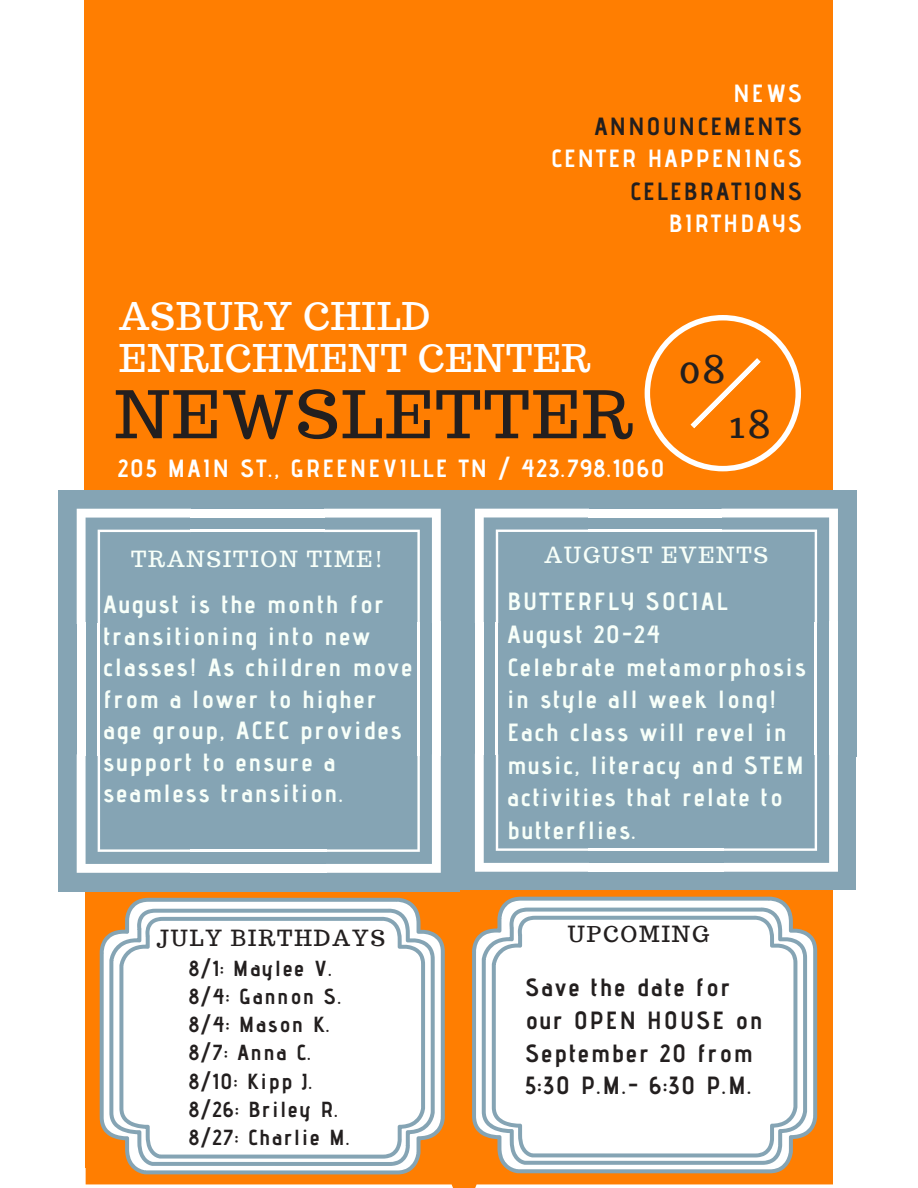
<style>
.page{position:relative;width:918px;height:1188px;background:#fff}
.page>*{position:absolute;margin:0;border:0;box-sizing:border-box;transform-origin:0 0}
.t1{font:65.4px "Trocchi";letter-spacing:.04em;color:#231f1f}
.t2{font:37.95px "Trocchi";color:#231f1f}
.t3{font:37.35px/41.7px "Trocchi";letter-spacing:.03em;color:#fff}
.t4{font:700 24.9px/32.7px "Advent Pro";letter-spacing:.09em;color:#f7fff9}
.t5{font:700 24.9px/32.7px "Advent Pro";letter-spacing:.09em;color:#231f1f}
.t6{font:700 24.9px "Advent Pro";letter-spacing:.09em;color:#fff}
.t7{font:700 21.75px/28.2px "Advent Pro";letter-spacing:.09em;color:#231f1f}
.t8{font:21.75px "Trocchi";letter-spacing:.09em;color:#f7fff9}
.t9{font:21.75px "Trocchi";letter-spacing:.09em;color:#231f1f}
</style>
<div class="page">
<div style="left:84px;top:0;width:748px;height:510px;background:#ff7e01"></div>
<svg style="left:645px;top:315px;width:156px;height:156px"></svg>
<div style="left:86px;top:879px;width:746px;height:289px;background:#ff7e01"></div>
<svg style="left:86px;top:1168px;width:746px;height:20px"></svg>
<svg style="left:100px;top:898px;width:345px;height:276px"></svg>
<svg style="left:109px;top:909px;width:326px;height:257px;background:#cecac0"></svg>
<svg style="left:119px;top:917px;width:306px;height:242px;background:#f5f7f7"></svg>
<div style="left:191px;top:624px;width:135px;height:134px;background:#85a4b4"></div>
<div style="left:58px;top:490px;width:135px;height:136px;background:#85a4b4"></div>
<svg style="left:77px;top:509px;width:114px;height:115px"></svg>
<div style="left:191px;top:490px;width:135px;height:136px;background:#85a4b4"></div>
<hr style="left:190px;top:530px;width:136px;height:2px;background:#fff">
<div style="left:190px;top:509px;width:136px;height:9px;background:#fff"></div>
<div style="left:325px;top:490px;width:134px;height:136px;background:#85a4b4"></div>
<svg style="left:324px;top:509px;width:117px;height:113px"></svg>
<div style="left:58px;top:624px;width:135px;height:134px;background:#85a4b4"></div>
<hr style="left:98px;top:623px;width:2px;height:138px;background:#fff">
<div style="left:77px;top:622px;width:9px;height:136px;background:#fff"></div>
<div style="left:325px;top:624px;width:134px;height:134px;background:#85a4b4"></div>
<hr style="left:417px;top:622px;width:3px;height:137px;background:#fff">
<div style="left:432px;top:621px;width:9px;height:137px;background:#fff"></div>
<div style="left:58px;top:756px;width:136px;height:135px;background:#85a4b4"></div>
<svg style="left:77px;top:754px;width:113px;height:119px"></svg>
<div style="left:324px;top:756px;width:135px;height:135px;background:#85a4b4"></div>
<svg style="left:326px;top:756px;width:115px;height:117px"></svg>
<div style="left:191px;top:755px;width:135px;height:136px;background:#85a4b4"></div>
<hr style="left:190px;top:849px;width:136px;height:3px;background:#fff">
<div style="left:190px;top:864px;width:136px;height:9px;background:#fff"></div>
<div style="left:589px;top:624px;width:135px;height:134px;background:#85a4b4"></div>
<div style="left:456px;top:490px;width:135px;height:135px;background:#85a4b4"></div>
<svg style="left:475px;top:509px;width:114px;height:115px"></svg>
<div style="left:589px;top:490px;width:135px;height:135px;background:#85a4b4"></div>
<hr style="left:588px;top:530px;width:135px;height:2px;background:#fff">
<div style="left:588px;top:509px;width:135px;height:8px;background:#fff"></div>
<div style="left:722px;top:490px;width:134px;height:135px;background:#85a4b4"></div>
<svg style="left:722px;top:509px;width:116px;height:115px"></svg>
<div style="left:456px;top:624px;width:135px;height:133px;background:#85a4b4"></div>
<hr style="left:496px;top:623px;width:2px;height:137px;background:#fff">
<div style="left:475px;top:622px;width:9px;height:135px;background:#fff"></div>
<div style="left:722px;top:624px;width:134px;height:133px;background:#85a4b4"></div>
<hr style="left:815px;top:622px;width:2px;height:136px;background:#fff">
<div style="left:829px;top:621px;width:9px;height:136px;background:#fff"></div>
<div style="left:456px;top:755px;width:135px;height:135px;background:#85a4b4"></div>
<svg style="left:475px;top:754px;width:114px;height:118px"></svg>
<div style="left:722px;top:755px;width:134px;height:135px;background:#85a4b4"></div>
<svg style="left:724px;top:754px;width:114px;height:118px"></svg>
<div style="left:589px;top:754px;width:135px;height:136px;background:#85a4b4"></div>
<hr style="left:588px;top:848px;width:136px;height:3px;background:#fff">
<div style="left:588px;top:863px;width:136px;height:9px;background:#fff"></div>
<svg style="left:472px;top:897px;width:345px;height:276px"></svg>
<svg style="left:482px;top:908px;width:325px;height:257px;background:#cdc9c1"></svg>
<svg style="left:492px;top:916px;width:305px;height:241px;background:#f6f8f8"></svg>
<p class="t6" style="left:733px;top:78px;width:70px">NEWS</p>
<p class="t5" style="left:595px;top:109px;width:209px">ANNOUNCEMENTS</p>
<p class="t6" style="left:551px;top:143px;width:253px">CENTER HAPPENINGS</p>
<p class="t5" style="left:630px;top:174px;width:173px">CELEBRATIONS</p>
<p class="t6" style="left:669px;top:208px;width:135px">BIRTHDAYS</p>
<h3 class="t3" style="left:119px;top:295px;width:473px">ASBURY CHILD<br>ENRICHMENT CENTER</h3>
<h1 class="t1" style="left:115px;top:372px;width:519px">NEWSLETTER</h1>
<p class="t6" style="left:118px;top:453px;width:548px">205 MAIN ST., GREENEVILLE TN / 423.798.1060</p>
<h2 class="t2" style="left:680px;top:344px;width:47px">08</h2>
<h2 class="t2" style="left:729px;top:399px;width:43px">18</h2>
<p class="t8" style="left:131px;top:544px;width:254px">TRANSITION TIME!</p>
<p class="t4" style="left:104px;top:588px;width:310px;line-height:31.5px">August is the month for transitioning into new classes! As children move from a lower to higher age group, ACEC provides support to ensure a seamless transition.</p>
<p class="t9" style="left:156px;top:924px;width:230px">JULY BIRTHDAYS</p>
<p class="t7" style="left:189px;top:954px;width:162px">8/1: Maylee V.<br>8/4: Gannon S.<br>8/4: Mason K.<br>8/7: Anna C.<br>8/10: Kipp J.<br>8/26: Briley R.<br>8/27: Charlie M.</p>
<p class="t8" style="left:544px;top:541px;width:225px">AUGUST EVENTS</p>
<p class="t4" style="left:507px;top:585px;width:300px">BUTTERFLY SOCIAL<br>August 20-24<br>Celebrate metamorphosis in style all week long!<br>Each class will revel in music, literacy and STEM activities that relate to butterflies.</p>
<p class="t9" style="left:568px;top:920px;width:143px">UPCOMING</p>
<p class="t5" style="left:525px;top:971px;width:239px">Save the date for our OPEN HOUSE on<br>September 20 from<br>5:30 P.M.- 6:30 P.M.</p>
</div>
